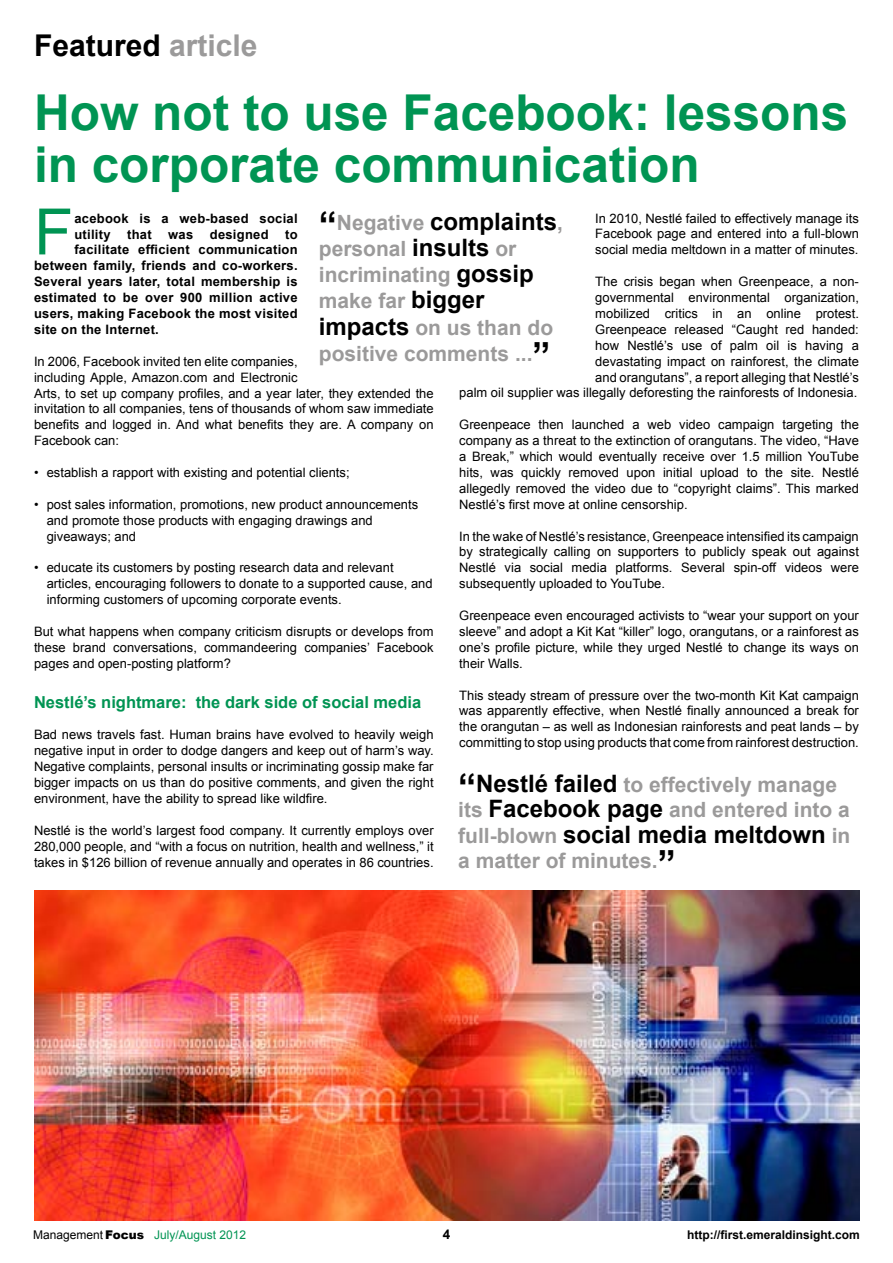
<style>
.page{position:relative;width:893px;height:1263px;background:#fff}
.page>*{position:absolute;margin:0;border:0;box-sizing:border-box;transform-origin:0 0}
.t1{font:64.05px "Arial";color:#009453}
.t2{font:700 49.5px/52.5px "Arial";color:#009453}
.t3{font:700 30px "Arial";color:#000}
.t4{font:700 24px "Arial";color:#000}
.t5{font:700 21px/26.2px "Arial";color:#9b9a9a}
.t6{font:700 16.5px "Arial";color:#009453}
.t7{font:700 13.5px "Arial";color:#000}
.t8{font:12.9px/15.9px "Arial";color:#000;text-align:justify}
.t9{font:700 12.9px/15.9px "Arial";letter-spacing:.02em;color:#000}
.t10{font:700 12px "Arial";color:#000}
.t11{font:12px "Arial";color:#009453}
.s1{color:#9b9a9a}
.s2{font-size:36px}
.s3{font-size:21px;color:#9b9a9a}
.s4{font-size:24px;color:#000}
.s5{font-size:36px;color:#000}
.s6{color:#000}
.s7{font-weight:900;color:#000}
</style>
<div class="page">
<img style="left:35px;top:890px;width:825px;height:330px">
<h3 class="t3" style="left:34px;top:26px;width:225px">Featured <span class="s1">article</span></h3>
<h2 class="t2" style="left:34px;top:88px;width:816px">How not to use Facebook: lessons in corporate communication</h2>
<h1 class="t1" style="left:34px;top:190px;width:41px">F</h1>
<p class="t9" style="left:74px;top:211px;width:225px">acebook is a web-based social utility</p>
<h3 class="t4" style="left:319px;top:205px;width:245px"><span class="s2">“</span><span class="s3">Negative</span> complaints<span class="s3">,</span></h3>
<h3 class="t5" style="left:319px;top:236px;width:236px">personal <span class="s4">insults</span> or incriminating <span class="s4">gossip </span>make far <span class="s4">bigger impacts</span> on us than do positive comments ...<span class="s5">”</span></h3>
<p class="t8" style="left:595px;top:210px;width:265px">In 2010, Nestlé failed to effectively manage its Facebook page and entered into a full-blown social media meltdown in a matter of minutes.</p>
<p class="t8" style="left:459px;top:274px;width:401px;text-align:right">The crisis began when Greenpeace, a non-<br>governmental environmental organization,<br>mobilized critics in an online protest.<br>Greenpeace released “Caught red handed:<br>how Nestlé’s use of palm oil is having a<br>devastating impact on rainforest, the climate<br>and orangutans”, a report alleging that Nestlé’s<br>palm oil supplier was illegally deforesting the rainforests of Indonesia.</p>
<p class="t8" style="left:459px;top:417px;width:401px">Greenpeace then launched a web video campaign targeting the company as a threat to the extinction of orangutans. The video, “Have a Break,” which would eventually receive over 1.5 million YouTube hits, was quickly removed upon initial upload to the site. Nestlé allegedly removed the video due to “copyright claims”. This marked Nestlé’s first move at online censorship.</p>
<p class="t8" style="left:459px;top:528px;width:401px">In the wake of Nestlé’s resistance, Greenpeace intensified its campaign by strategically calling on supporters to publicly speak out against Nestlé via social media platforms. Several spin-off videos were subsequently uploaded to YouTube.</p>
<p class="t8" style="left:459px;top:608px;width:401px">Greenpeace even encouraged activists to “wear your support on your sleeve” and adopt a Kit Kat “killer” logo, orangutans, or a rainforest as one’s profile picture, while they urged Nestlé to change its ways on their Walls.</p>
<p class="t8" style="left:459px;top:687px;width:401px">This steady stream of pressure over the two-month Kit Kat campaign was apparently effective, when Nestlé finally announced a break for the orangutan – as well as Indonesian rainforests and peat lands – by committing to stop using products that come from rainforest destruction.</p>
<p class="t9" style="left:127px;top:226px;width:26px">that</p>
<p class="t9" style="left:168px;top:226px;width:27px">was</p>
<p class="t9" style="left:210px;top:226px;width:60px">designed</p>
<p class="t9" style="left:285px;top:226px;width:14px">to</p>
<p class="t9" style="left:74px;top:242px;width:225px">facilitate efficient communication</p>
<p class="t9" style="left:34px;top:258px;width:265px">between family, friends and co-workers.</p>
<p class="t9" style="left:34px;top:274px;width:265px">Several years later, total membership is</p>
<p class="t9" style="left:34px;top:290px;width:265px">estimated to be over 900 million active</p>
<p class="t9" style="left:34px;top:306px;width:265px">users, making Facebook the most visited</p>
<p class="t9" style="left:34px;top:322px;width:126px">site on the Internet.</p>
<p class="t8" style="left:34px;top:353px;width:401px;text-align:left">In 2006, Facebook invited ten elite companies,<br>including Apple, Amazon.com and Electronic<br>Arts, to set up company profiles, and a year later, they extended the invitation to all companies, tens of thousands of whom saw immediate benefits and logged in. And what benefits they are. A company on Facebook can:</p>
<p class="t8" style="left:34px;top:465px;width:317px">• establish a rapport with existing and potential clients;</p>
<p class="t8" style="left:47px;top:496px;width:373px;text-align:left;text-indent:-13px">• post sales information, promotions, new product announcements and promote those products with engaging drawings and giveaways; and</p>
<p class="t8" style="left:47px;top:560px;width:387px;text-align:left;text-indent:-13px">• educate its customers by posting research data and relevant articles, encouraging followers to donate to a supported cause, and informing customers of upcoming corporate events.</p>
<p class="t8" style="left:34px;top:624px;width:401px">But what happens when company criticism disrupts or develops from these brand conversations, commandeering companies’ Facebook pages and open-posting platform?</p>
<p class="t6" style="left:34px;top:691px;width:389px">Nestlé’s nightmare: the dark side of social media</p>
<p class="t8" style="left:34px;top:727px;width:401px">Bad news travels fast. Human brains have evolved to heavily weigh negative input in order to dodge dangers and keep out of harm’s way.<br>Negative complaints, personal insults or incriminating gossip make far bigger impacts on us than do positive comments, and given the right environment, have the ability to spread like wildfire.</p>
<p class="t8" style="left:34px;top:822px;width:401px">Nestlé is the world’s largest food company. It currently employs over 280,000 people, and “with a focus on nutrition, health and wellness,” it takes in $126 billion of revenue annually and operates in 86 countries.</p>
<h3 class="t5" style="left:458px;top:772px;width:393px;line-height:25.5px"><span class="s5">“</span><span class="s4">Nestlé failed</span> to effectively manage its <span class="s4">Facebook page</span> and entered into a</h3>
<h3 class="t4" style="left:458px;top:819px;width:394px"><span class="s3">full-blown</span> social media meltdown <span class="s3">in</span></h3>
<h3 class="t5" style="left:458px;top:848px;width:219px">a matter of minutes.<span class="s5">”</span></h3>
<p class="t11" style="left:33px;top:1226px;width:215px"><span class="s6">Management</span> <span class="s7">Focus</span> July/August 2012</p>
<p class="t7" style="left:443px;top:1225px;width:9px">4</p>
<p class="t10" style="left:687px;top:1226px;width:174px">http://first.emeraldinsight.com</p>
</div>
